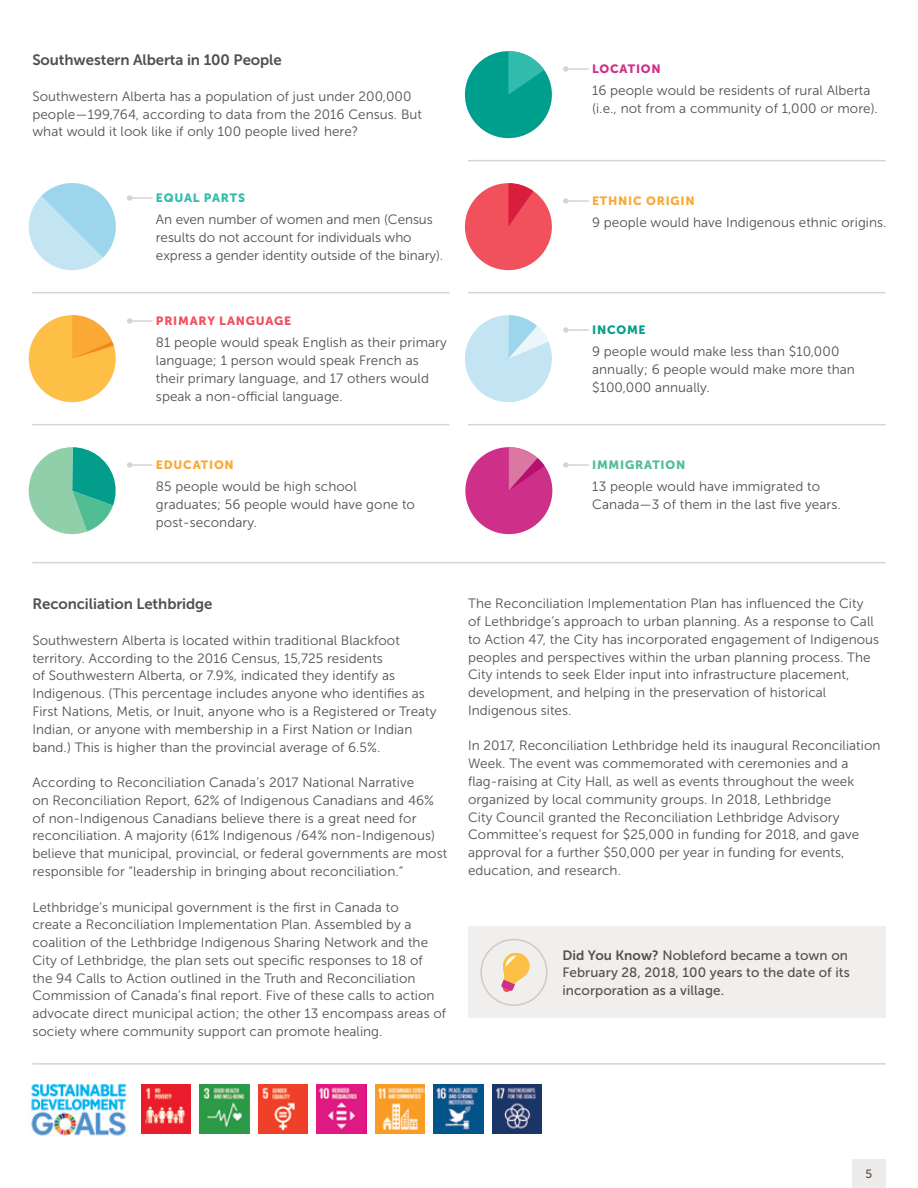
<style>
.page{position:relative;width:918px;height:1188px;background:#fff}
.page>*{position:absolute;margin:0;border:0;box-sizing:border-box;transform-origin:0 0}
.t1{font:15px "Museo Sans 700";letter-spacing:-.005em;color:#534f4c}
.t2{font:13.5px/17.9px "Museo Sans 300";letter-spacing:.005em;color:#534f4c}
.t3{font:13.5px/17.9px "Museo Sans 500";letter-spacing:.005em;color:#534f4c}
.t4{font:12px "Museo Sans 900";color:#faa836}
.t5{font:12px "Museo Sans 900";color:#f0515d}
.t6{font:12px "Museo Sans 900";color:#50bd93}
.t7{font:12px "Museo Sans 900";color:#32bcad}
.t8{font:12px "Museo Sans 900";color:#ce3089}
.t9{font:12px "Museo Sans 900";color:#039e8b}
.t10{font:12px "Museo Sans 500";color:#534f4c}
.s1{font-family:"Museo Sans 700"}
</style>
<div class="page">
<div style="left:852px;top:1159px;width:34px;height:29px;background:#edeceb"></div>
<img style="left:29px;top:1083px;width:100px;height:54px">
<hr style="left:32px;top:1063px;width:854px;height:2px;background:#d7d4d3">
<hr style="left:32px;top:562px;width:854px;height:1px;background:#d7d4d3">
<div style="left:468px;top:927px;width:418px;height:91px;background:#f0efee"></div>
<div style="left:480px;top:939px;width:68px;height:67px;border:2px solid #cdcac8;border-radius:50%"></div>
<svg style="left:501px;top:952px;width:29px;height:40px"></svg>
<hr style="left:468px;top:160px;width:418px;height:1px;background:#d7d4d3">
<hr style="left:468px;top:292px;width:418px;height:1px;background:#d7d4d3">
<hr style="left:32px;top:292px;width:417px;height:1px;background:#d7d4d3">
<hr style="left:468px;top:424px;width:418px;height:1px;background:#d7d4d3">
<hr style="left:32px;top:424px;width:417px;height:1px;background:#d7d4d3">
<div style="left:465px;top:51px;width:87px;height:87px;background:#009f8d;border-radius:50%"></div>
<svg style="left:508px;top:51px;width:36px;height:44px"></svg>
<hr style="left:566px;top:68px;width:23px;height:2px;background:#d7d4d3">
<svg style="left:563px;top:66px;width:5px;height:6px"></svg>
<div style="left:29px;top:315px;width:87px;height:87px;background:#febf46;border-radius:50%"></div>
<svg style="left:72px;top:315px;width:42px;height:44px"></svg>
<svg style="left:465px;top:315px;width:87px;height:87px"></svg>
<hr style="left:566px;top:329px;width:23px;height:2px;background:#d7d4d3">
<svg style="left:563px;top:327px;width:5px;height:6px"></svg>
<hr style="left:130px;top:320px;width:23px;height:2px;background:#d7d4d3">
<svg style="left:127px;top:318px;width:5px;height:6px"></svg>
<svg style="left:29px;top:447px;width:87px;height:88px"></svg>
<div style="left:465px;top:447px;width:87px;height:87px;background:#ce3089;border-radius:50%"></div>
<svg style="left:509px;top:447px;width:36px;height:43px"></svg>
<hr style="left:566px;top:464px;width:23px;height:2px;background:#d7d4d3">
<svg style="left:563px;top:462px;width:5px;height:6px"></svg>
<hr style="left:130px;top:464px;width:23px;height:2px;background:#d7d4d3">
<svg style="left:127px;top:462px;width:5px;height:6px"></svg>
<div style="left:465px;top:183px;width:87px;height:87px;background:#f0515d;border-radius:50%"></div>
<svg style="left:508px;top:183px;width:25px;height:43px"></svg>
<hr style="left:566px;top:200px;width:23px;height:2px;background:#d7d4d3">
<svg style="left:563px;top:198px;width:5px;height:6px"></svg>
<hr style="left:130px;top:197px;width:23px;height:2px;background:#d7d4d3">
<svg style="left:127px;top:195px;width:5px;height:6px"></svg>
<svg style="left:28px;top:183px;width:88px;height:87px"></svg>
<img style="left:141px;top:1085px;width:50px;height:49px">
<img style="left:200px;top:1085px;width:49px;height:49px">
<img style="left:258px;top:1085px;width:50px;height:49px">
<img style="left:317px;top:1085px;width:49px;height:49px">
<img style="left:375px;top:1085px;width:50px;height:49px">
<img style="left:434px;top:1085px;width:49px;height:49px">
<img style="left:492px;top:1085px;width:50px;height:49px">
<p class="t1" style="left:32px;top:52px;width:251px">Southwestern Alberta in 100 People</p>
<p class="t2" style="left:32px;top:87px;width:391px">Southwestern Alberta has a population of just under 200,000 people—199,764, according to data from the 2016 Census. But what would it look like if only 100 people lived here?</p>
<p class="t8" style="left:592px;top:62px;width:37px">LOCATION</p>
<p class="t2" style="left:592px;top:82px;width:287px">16 people would be residents of rural Alberta (i.e., not from a community of 1,000 or more).</p>
<p class="t7" style="left:156px;top:191px;width:91px">EQUAL PARTs</p>
<p class="t4" style="left:592px;top:194px;width:82px">ETHNIC ORIGIN</p>
<p class="t2" style="left:156px;top:211px;width:289px">An even number of women and men (Census results do not account for individuals who express a gender identity outside of the binary).</p>
<p class="t2" style="left:592px;top:214px;width:296px">9 people would have Indigenous ethnic origins.</p>
<p class="t5" style="left:156px;top:314px;width:27px">PRIMA</p>
<p class="t5" style="left:199px;top:314px;width:39px">RY LANGUAGE</p>
<p class="t9" style="left:592px;top:323px;width:35px">IN COME</p>
<p class="t2" style="left:156px;top:334px;width:292px">81 people would speak English as their primary language; 1 person would speak French as their primary language, and 17 others would speak a non-official language.</p>
<p class="t2" style="left:592px;top:343px;width:264px">9 people would make less than $10,000 annually; 6 people would make more than $100,000 annually.</p>
<p class="t4" style="left:156px;top:458px;width:10px">EDU</p>
<p class="t4" style="left:183px;top:458px;width:19px">CATION</p>
<p class="t6" style="left:592px;top:458px;width:10px">IMMIG</p>
<p class="t6" style="left:635px;top:458px;width:19px">RATION</p>
<p class="t2" style="left:156px;top:478px;width:261px">85 people would be high school graduates; 56 people would have gone to post-secondary.</p>
<p class="t2" style="left:592px;top:478px;width:250px">13 people would have immigrated to<br>Canada—3 of them in the last five years.</p>
<p class="t1" style="left:32px;top:596px;width:182px">Reconciliation Lethbridge</p>
<p class="t2" style="left:32px;top:631px;width:406px">Southwestern Alberta is located within traditional Blackfoot territory. According to the 2016 Census, 15,725 residents<br>of Southwestern Alberta, or 7.9%, indicated they identify as Indigenous. (This percentage includes anyone who identifies as First Nations, Metis, or Inuit, anyone who is a Registered or Treaty Indian, or anyone with membership in a First Nation or Indian band.) This is higher than the provincial average of 6.5%.</p>
<p class="t2" style="left:32px;top:774px;width:416px">According to Reconciliation Canada’s 2017 National Narrative<br>on Reconciliation Report, 62% of Indigenous Canadians and 46% of non-Indigenous Canadians believe there is a great need for reconciliation. A majority (61% Indigenous /64% non-Indigenous) believe that municipal, provincial, or federal governments are most responsible for “leadership in bringing about reconciliation.”</p>
<p class="t2" style="left:32px;top:898px;width:415px">Lethbridge’s municipal government is the first in Canada to<br>create a Reconciliation Implementation Plan. Assembled by a coalition of the Lethbridge Indigenous Sharing Network and the City of Lethbridge, the plan sets out specific responses to 18 of the 94 Calls to Action outlined in the Truth and Reconciliation Commission of Canada’s final report. Five of these calls to action advocate direct municipal action; the other 13 encompass areas of society where community support can promote healing.</p>
<p class="t2" style="left:468px;top:595px;width:413px">The Reconciliation Implementation Plan has influenced the City of Lethbridge’s approach to urban planning. As a response to Call to Action 47, the City has incorporated engagement of Indigenous peoples and perspectives within the urban planning process. The City intends to seek Elder input into infrastructure placement, development, and helping in the preservation of historical Indigenous sites.</p>
<p class="t2" style="left:468px;top:737px;width:414px">In 2017, Reconciliation Lethbridge held its inaugural Reconciliation Week. The event was commemorated with ceremonies and a flag-raising at City Hall, as well as events throughout the week organized by local community groups. In 2018, Lethbridge<br>City Council granted the Reconciliation Lethbridge Advisory Committee’s request for $25,000 in funding for 2018, and gave approval for a further $50,000 per year in funding for events, education, and research.</p>
<p class="t3" style="left:562px;top:946px;width:289px"><span class="s1">Did You Know?</span> Nobleford became a town on<br>February 28, 2018, 100 years to the date of its incorporation as a village.</p>
<p class="t10" style="left:866px;top:1167px;width:8px">5</p>
</div>
